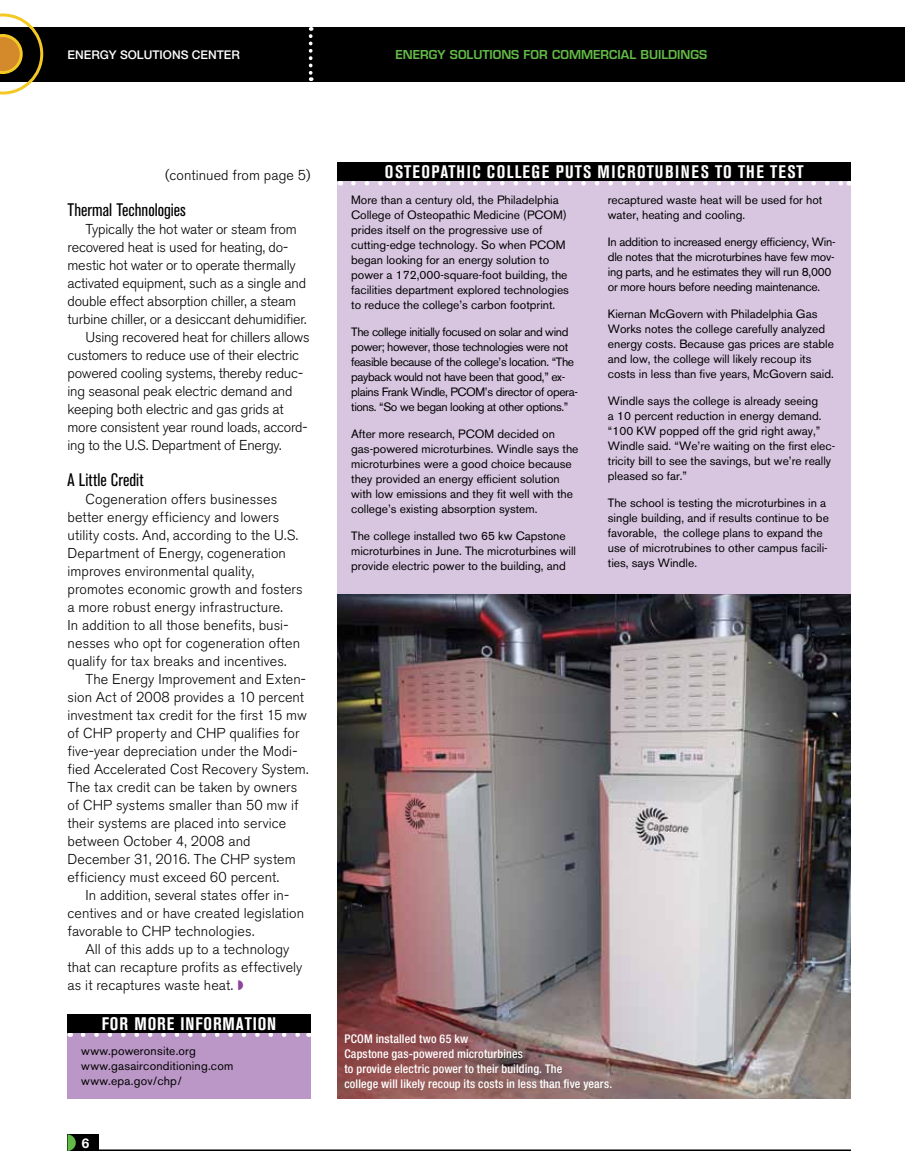
<style>
.page{position:relative;width:905px;height:1175px;background:#fff}
.page>*{position:absolute;margin:0;border:0;box-sizing:border-box;transform-origin:0 0}
.t1{font:700 condensed 18px "Akzidenz Grotesk BE";letter-spacing:.05em;color:#fff}
.t2{font:condensed 18px "Akzidenz Grotesk BE";color:#000}
.t3{font:300 14.25px/18px "Akzidenz Grotesk BE";letter-spacing:.005em;color:#000}
.t4{font:300 14.25px "Akzidenz Grotesk BE";letter-spacing:-.015em;color:#000}
.t5{font:700 13.5px "Helvetica Neue";color:#fff}
.t6{font:12px/15px "Akzidenz Grotesk BE";color:#000}
.t7{font:12px/15px "Akzidenz Grotesk BE";letter-spacing:-.03em;color:#000}
.t8{font:12px/15px "Akzidenz Grotesk BE";letter-spacing:-.02em;color:#000}
.t9{font:500 condensed 12px/15px "Helvetica Neue";letter-spacing:.015em;color:#fff}
.t10{font:600 12px "Eurostile";color:#62bb46}
.t11{font:500 12px "Helvetica Neue";color:#fff}
</style>
<div class="page">
<div style="left:0;top:27px;width:904px;height:54px;background:#000"></div>
<hr style="left:68px;top:1149px;width:782px;height:1px;background:#000">
<svg style="left:309px;top:27px;width:3px;height:54px"></svg>
<div style="left:68px;top:1134px;width:31px;height:16px;background:#000"></div>
<svg style="left:0;top:13px;width:43px;height:82px"></svg>
<hr style="left:904px;top:27px;width:1px;height:54px;background:#000">
<svg style="left:68px;top:1134px;width:8px;height:16px"></svg>
<div style="left:68px;top:1032px;width:242px;height:66px;background:#ba97c6"></div>
<svg style="left:83px;top:1032px;width:219px;height:4px"></svg>
<div style="left:68px;top:1014px;width:242px;height:18px;background:#000"></div>
<div style="left:338px;top:181px;width:512px;height:413px;background:#d8c6e1"></div>
<svg style="left:353px;top:181px;width:489px;height:4px"></svg>
<div style="left:338px;top:162px;width:512px;height:19px;background:#000"></div>
<img style="left:338px;top:594px;width:512px;height:504px">
<p class="t11" style="left:68px;top:47px;width:174px">ENERGY SOLUTIONS CENTER</p>
<p class="t10" style="left:395px;top:47px;width:313px">ENERGY SOLUTIONS FOR COMMERCIAL BUILDINGS</p>
<p class="t3" style="left:165px;top:166px;width:147px">(continued from page 5)</p>
<h1 class="t2" style="left:68px;top:200px;width:120px">Thermal Technologies</h1>
<p class="t4" style="left:86px;top:221px;width:213px">Typically the hot water or steam from</p>
<p class="t4" style="left:68px;top:239px;width:222px">recovered heat is used for heating, do-</p>
<p class="t4" style="left:68px;top:257px;width:230px">mestic hot water or to operate thermally</p>
<p class="t4" style="left:68px;top:275px;width:240px">activated equipment, such as a single and</p>
<p class="t4" style="left:68px;top:293px;width:230px">double effect absorption chiller, a steam</p>
<p class="t4" style="left:68px;top:311px;width:240px">turbine chiller, or a desiccant dehumidifier.</p>
<p class="t4" style="left:85px;top:329px;width:226px">Using recovered heat for chillers allows</p>
<p class="t4" style="left:68px;top:347px;width:233px">customers to reduce use of their electric</p>
<p class="t4" style="left:68px;top:365px;width:237px">powered cooling systems, thereby reduc-</p>
<p class="t3" style="left:68px;top:382px;width:226px">ing seasonal peak electric demand and</p>
<p class="t4" style="left:68px;top:401px;width:217px">keeping both electric and gas grids at</p>
<p class="t4" style="left:68px;top:419px;width:241px">more consistent year round loads, accord-</p>
<p class="t4" style="left:68px;top:437px;width:216px">ing to the U.S. Department of Energy.</p>
<h1 class="t2" style="left:68px;top:470px;width:77px">A Little Credit</h1>
<p class="t3" style="left:68px;top:490px;width:237px;text-indent:18px">Cogeneration offers businesses better energy efficiency and lowers utility costs. And, according to the U.S.<br>Department of Energy, cogeneration improves environmental quality, promotes economic growth and fosters a more robust energy infrastructure.<br>In addition to all those benefits, busi&shy;nesses who opt for cogeneration often qualify for tax breaks and incentives.</p>
<p class="t3" style="left:68px;top:670px;width:242px;text-indent:18px">The Energy Improvement and Exten&shy;sion Act of 2008 provides a 10 percent investment tax credit for the first 15 mw of CHP property and CHP qualifies for five-year depreciation under the Modi&shy;fied Accelerated Cost Recovery System.<br>The tax credit can be taken by owners of CHP systems smaller than 50 mw if their systems are placed into service between October 4, 2008 and December 31, 2016. The CHP system efficiency must exceed 60 percent.</p>
<p class="t3" style="left:68px;top:886px;width:238px;text-indent:18px">In addition, several states offer in&shy;centives and or have created legislation favorable to CHP technologies.</p>
<p class="t3" style="left:68px;top:940px;width:236px;text-indent:18px">All of this adds up to a technology that can recapture profits as effectively as it recaptures waste heat.</p>
<h1 class="t1" style="left:102px;top:1013px;width:176px">FOR MORE INFORMATION</h1>
<p class="t6" style="left:81px;top:1043px;width:154px">www.poweronsite.org www.gasairconditioning.com www.epa.gov/chp/</p>
<p class="t5" style="left:82px;top:1134px;width:9px">6</p>
<h1 class="t1" style="left:385px;top:162px;width:20px">OSTEO</h1>
<h1 class="t1" style="left:431px;top:162px;width:18px">PATHIC</h1>
<h1 class="t1" style="left:487px;top:162px;width:79px">COLLEGE PUTS</h1>
<h1 class="t1" style="left:597px;top:162px;width:24px">MICROTUBINES</h1>
<h1 class="t1" style="left:715px;top:162px;width:73px">TO THE TEST</h1>
<p class="t6" style="left:351px;top:192px;width:219px">More than a century old, the Philadelphia College of Osteopathic Medicine (PCOM) prides itself on the progressive use of cutting-edge technology. So when PCOM began looking for an energy solution to power a 172,000-square-foot building, the facilities department explored technologies to reduce the college’s carbon footprint.</p>
<p class="t7" style="left:351px;top:324px;width:228px">The college initially focused on solar and wind power; however, those technologies were not feasible because of the college’s location. “The payback would not have been that good,” ex&shy;plains Frank Windle, PCOM’s director of opera&shy;tions. “So we began looking at other options.”</p>
<p class="t6" style="left:351px;top:426px;width:229px">After more research, PCOM decided on gas-powered microturbines. Windle says the microturbines were a good choice because they provided an energy efficient solution with low emissions and they fit well with the college’s existing absorption system.</p>
<p class="t6" style="left:351px;top:528px;width:226px">The college installed two 65 kw Capstone microturbines in June. The microturbines will provide electric power to the building, and</p>
<p class="t6" style="left:607px;top:192px;width:216px">recaptured waste heat will be used for hot water, heating and cooling.</p>
<p class="t8" style="left:607px;top:234px;width:229px">In addition to increased energy efficiency, Win&shy;dle notes that the microturbines have few mov&shy;ing parts, and he estimates they will run 8,000 or more hours before needing maintenance.</p>
<p class="t6" style="left:607px;top:306px;width:228px">Kiernan McGovern with Philadelphia Gas Works notes the college carefully analyzed energy costs. Because gas prices are stable and low, the college will likely recoup its costs in less than five years, McGovern said.</p>
<p class="t6" style="left:607px;top:393px;width:229px">Windle says the college is already seeing<br>a 10 percent reduction in energy demand. “100 KW popped off the grid right away,” Windle said. “We’re waiting on the first elec&shy;tricity bill to see the savings, but we’re really pleased so far.”</p>
<p class="t6" style="left:607px;top:495px;width:222px">The school is testing the microturbines in a single building, and if results continue to be favorable, the college plans to expand the use of microtrubines to other campus facili&shy;ties, says Windle.</p>
<p class="t9" style="left:344px;top:1030px;width:269px">PCOM installed two 65 kw<br>Capstone gas-powered microturbines<br>to provide electric power to their building. The<br>college will likely recoup its costs in less than five years.</p>
</div>
